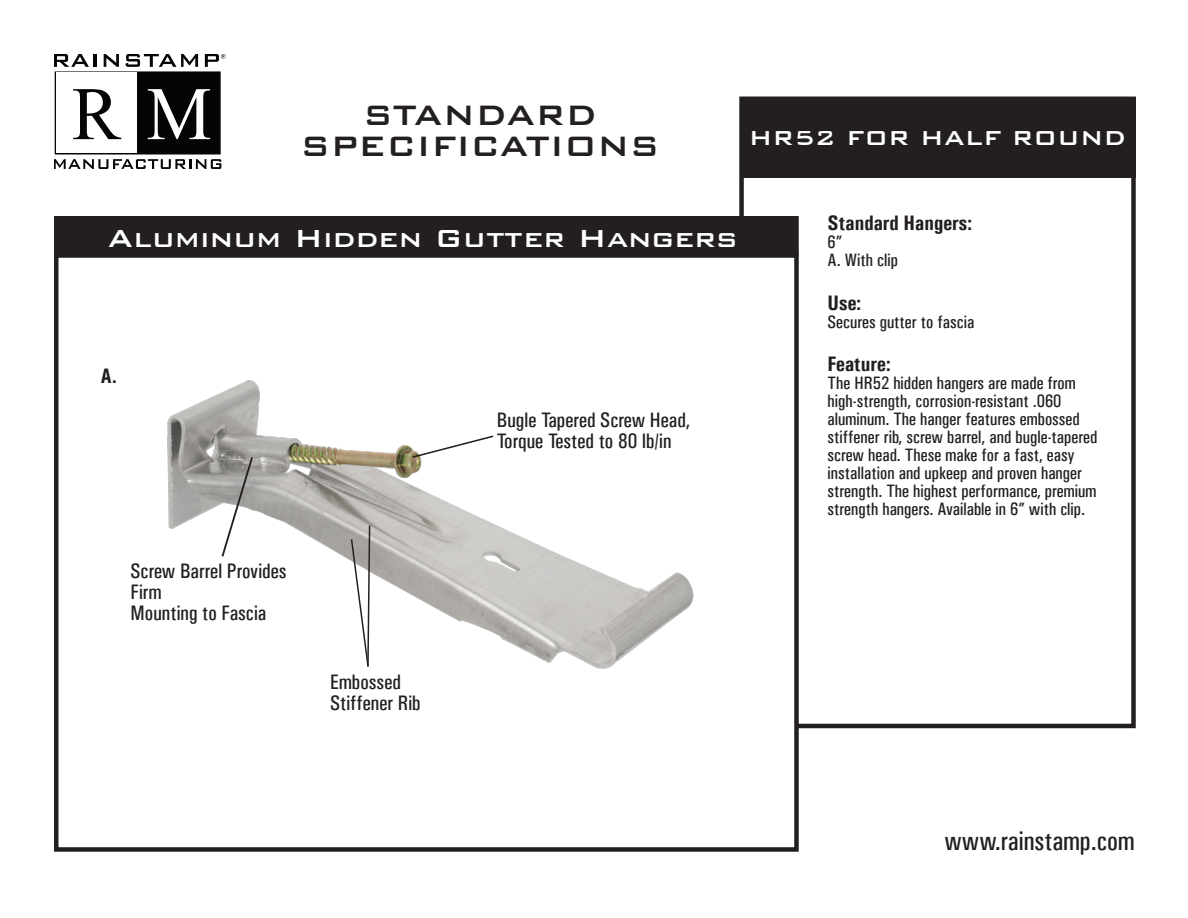
<style>
.page{position:relative;width:1188px;height:918px;background:#fff}
.page>*{position:absolute;margin:0;border:0;box-sizing:border-box;transform-origin:0 0}
.t1{font:500 37.5px "Bank Gothic BT";color:#231f20}
.t2{font:500 33px "Bank Gothic BT";color:#fff}
.t3{font:27px "Univers Condensed";color:#231f20}
.t4{font:500 27px "Bank Gothic BT";color:#fff}
.t5{font:21px/21px "Univers Condensed";color:#231f20}
.t6{font:700 21px "Univers Condensed";color:#231f20}
.t7{font:18px/18px "Univers Condensed";color:#231f20}
</style>
<div class="page">
<div style="left:740px;top:97px;width:396px;height:81px;background:#231f20"></div>
<div style="left:54px;top:253px;width:745px;height:599px;border:4px solid #231f20"></div>
<div style="left:55px;top:217px;width:743px;height:37px;background:#231f20"></div>
<div style="left:54px;top:216px;width:745px;height:39px;border:2px solid #231f20"></div>
<img style="left:167px;top:380px;width:527px;height:289px">
<svg style="left:220px;top:455px;width:34px;height:104px"></svg>
<svg style="left:54px;top:54px;width:172px;height:115px"></svg>
<svg style="left:350px;top:524px;width:21px;height:144px"></svg>
<svg style="left:411px;top:434px;width:84px;height:25px"></svg>
<p class="t1" style="left:363px;top:94px;width:236px">STANDARD</p>
<p class="t1" style="left:300px;top:126px;width:361px">SPECIFICATIONS</p>
<p class="t4" style="left:749px;top:123px;width:379px">HR52 FOR HALF ROUND</p>
<p class="t2" style="left:108px;top:220px;width:631px">Aluminum Hidden Gutter Hangers</p>
<p class="t6" style="left:100px;top:363px;width:18px">A.</p>
<p class="t5" style="left:131px;top:561px;width:158px">Screw Barrel Provides<br>Firm</p>
<p class="t5" style="left:131px;top:603px;width:137px">Mounting to Fascia</p>
<p class="t5" style="left:330px;top:671px;width:92px">Embossed<br>Stiffener Rib</p>
<p class="t5" style="left:497px;top:409px;width:195px">Bugle Tapered Screw Head,</p>
<p class="t5" style="left:497px;top:430px;width:176px">Torque Tested to 80 lb/in</p>
<p class="t6" style="left:828px;top:211px;width:146px">Standard Hangers:</p>
<p class="t7" style="left:828px;top:233px;width:16px">6”</p>
<p class="t7" style="left:828px;top:251px;width:72px">A. With clip</p>
<p class="t6" style="left:828px;top:290px;width:35px">Use:</p>
<p class="t7" style="left:828px;top:313px;width:148px">Secures gutter to fascia</p>
<p class="t6" style="left:828px;top:351px;width:65px">Feature:</p>
<p class="t7" style="left:828px;top:374px;width:271px">The HR52 hidden hangers are made from high-strength, corrosion-resistant .060 aluminum. The hanger features embossed stiffener rib, screw barrel, and bugle-tapered screw head. These make for a fast, easy installation and upkeep and proven hanger strength. The highest performance, premium strength hangers. Available in 6” with clip.</p>
<p class="t3" style="left:945px;top:825px;width:192px">www.rainstamp.com</p>
</div>
